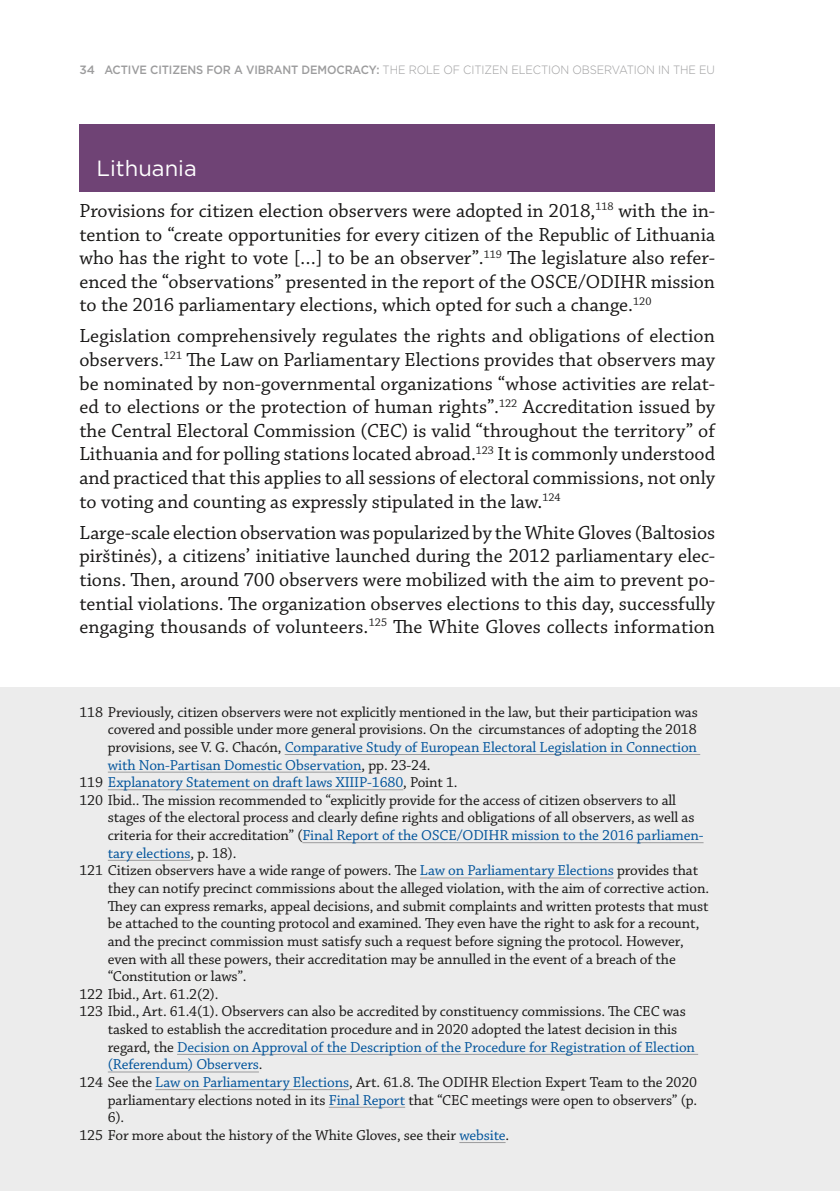
<style>
.page{position:relative;width:840px;height:1191px;background:#fff}
.page>*{position:absolute;margin:0;border:0;box-sizing:border-box;transform-origin:0 0}
.header3{font:22px "Gotham";color:#fff}
.text_main{font:20px/23.6px "Chaparral Pro";color:#181716;text-align:justify}
.footnote{font:15.2px/17.6px "Chaparral Pro";letter-spacing:-.01em;color:#181716}
.footnote-2{font:15.2px "Chaparral Pro";letter-spacing:-.01em;color:#00539b}
.t1{font:300 12px "Gotham";letter-spacing:-.01em;color:#9c9c9d;scale:.93 1}
.s1{font-weight:500}
.s2{color:#00539b}
.s3{color:#181716}
</style>
<div class="page">
<div style="left:0;top:687px;width:839px;height:504px;background:#ececec"></div>
<div style="left:79px;top:125px;width:635px;height:67px;background:#6f4375"></div>
<hr style="left:284px;top:754px;width:415px;height:1px;background:#9c9c9d">
<hr style="left:108px;top:771px;width:253px;height:1px;background:#9c9c9d">
<hr style="left:108px;top:789px;width:295px;height:1px;background:#9c9c9d">
<hr style="left:302px;top:842px;width:401px;height:1px;background:#9c9c9d">
<hr style="left:108px;top:860px;width:82px;height:1px;background:#9c9c9d">
<hr style="left:419px;top:877px;width:194px;height:1px;background:#9c9c9d">
<hr style="left:177px;top:1053px;width:520px;height:1px;background:#9c9c9d">
<hr style="left:108px;top:1071px;width:151px;height:1px;background:#9c9c9d">
<hr style="left:155px;top:1089px;width:194px;height:1px;background:#9c9c9d">
<hr style="left:328px;top:1106px;width:77px;height:1px;background:#9c9c9d">
<hr style="left:459px;top:1142px;width:46px;height:1px;background:#9c9c9d">
<p class="t1" style="left:79px;top:62px;width:684px"><span class="s1">34 ACTIVE CITIZENS FOR A VIBRANT DEMOCRACY:</span> THE ROLE OF CITIZEN ELECTION OBSERVATION IN THE EU</p>
<h1 class="header3" style="left:96px;top:154px;width:102px">Lithuania</h1>
<p class="text_main" style="left:79px;top:200px;width:637px">Provisions for citizen election observers were adopted in 2018,<sup>118</sup> with the in&shy;tention to “create opportunities for every citizen of the Republic of Lithuania who has the right to vote […] to be an observer”.<sup>119</sup> The legislature also refer&shy;enced the “observations” presented in the report of the OSCE/ODIHR mission to the 2016 parliamentary elections, which opted for such a change.<sup>120</sup></p>
<p class="text_main" style="left:79px;top:325px;width:637px">Legislation comprehensively regulates the rights and obligations of election observers.<sup>121</sup> The Law on Parliamentary Elections provides that observers may be nominated by non-governmental organizations “whose activities are relat&shy;ed to elections or the protection of human rights”.<sup>122</sup> Accreditation issued by the Central Electoral Commission (CEC) is valid “throughout the territory” of Lithuania and for polling stations located abroad.<sup>123</sup> It is commonly understood and practiced that this applies to all sessions of electoral commissions, not only to voting and counting as expressly stipulated in the law.<sup>124</sup></p>
<p class="text_main" style="left:79px;top:521px;width:636px">Large-scale election observation was popularized by the White Gloves (Baltosios pirštinės), a citizens’ initiative launched during the 2012 parliamentary elec&shy;tions. Then, around 700 observers were mobilized with the aim to prevent po&shy;tential violations. The organization observes elections to this day, successfully engaging thousands of volunteers.<sup>125</sup> The White Gloves collects information</p>
<p class="footnote" style="left:108px;top:703px;width:591px;text-align:justify;text-indent:-28px">118 Previously, citizen observers were not explicitly mentioned in the law, but their participation was covered and possible under more general provisions. On the circumstances of adopting the 2018 provisions, see V. G. Chacón, <span class="s2">Comparative Study of European Electoral Legislation in Connection with Non-Partisan Domestic Observation</span>, pp. 23-24.</p>
<p class="footnote-2" style="left:79px;top:774px;width:379px"><span class="s3">119</span> Explanatory Statement on draft laws XIIIP-1680<span class="s3">, Point 1.</span></p>
<p class="footnote" style="left:108px;top:792px;width:597px;text-indent:-28px">120 Ibid.. The mission recommended to “explicitly provide for the access of citizen observers to all stages of the electoral process and clearly define rights and obligations of all observers, as well as criteria for their accreditation” (<span class="s2">Final Report of the OSCE/ODIHR mission to the 2016 parliamen&shy;tary elections</span>, p. 18).</p>
<p class="footnote" style="left:108px;top:862px;width:602px;text-indent:-28px">121 Citizen observers have a wide range of powers. The <span class="s2">Law on Parliamentary Elections</span> provides that they can notify precinct commissions about the alleged violation, with the aim of corrective action.<br>They can express remarks, appeal decisions, and submit complaints and written protests that must be attached to the counting protocol and examined. They even have the right to ask for a recount, and the precinct commission must satisfy such a request before signing the protocol. However, even with all these powers, their accreditation may be annulled in the event of a breach of the “Constitution or laws”.</p>
<p class="footnote" style="left:79px;top:985px;width:140px">122 Ibid., Art. 61.2(2).</p>
<p class="footnote" style="left:108px;top:1003px;width:588px;text-indent:-28px">123 Ibid., Art. 61.4(1). Observers can also be accredited by constituency commissions. The CEC was tasked to establish the accreditation procedure and in 2020 adopted the latest decision in this regard, the <span class="s2">Decision on Approval of the Description of the Procedure for Registration of Election (Referendum) Observers</span>.</p>
<p class="footnote" style="left:108px;top:1074px;width:590px;text-align:justify;text-indent:-28px">124 See the <span class="s2">Law on Parliamentary Elections</span>, Art. 61.8. The ODIHR Election Expert Team to the 2020 parliamentary elections noted in its <span class="s2">Final Report</span> that “CEC meetings were open to observers” (p.<br>6).</p>
<p class="footnote" style="left:79px;top:1127px;width:431px">125 For more about the history of the White Gloves, see their <span class="s2">website</span>.</p>
</div>
